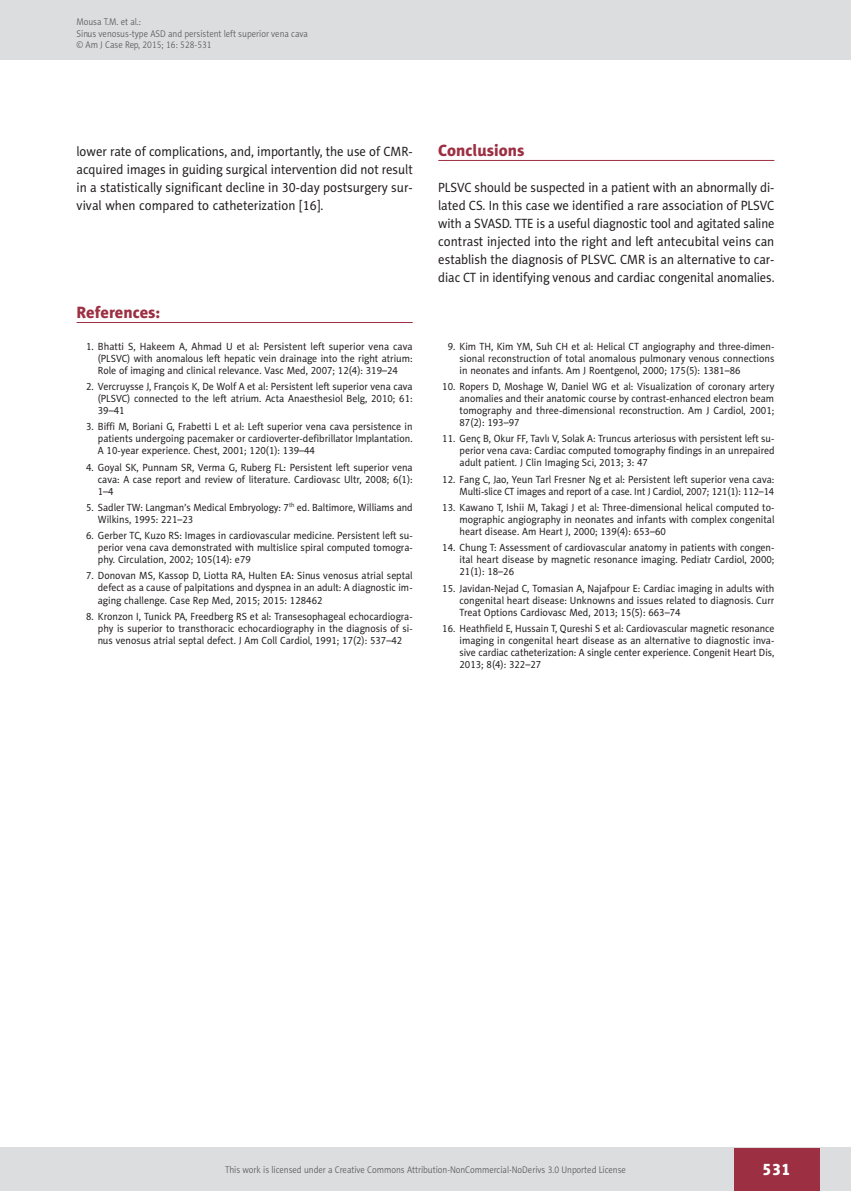
<style>
.page{position:relative;width:851px;height:1191px;background:#fff}
.page>*{position:absolute;margin:0;border:0;box-sizing:border-box;transform-origin:0 0}
.AJCR_Referencje_Tytu{font:16.5px "Naomi Sans EFN Heavy";color:#9d2f42}
.AJCR_Headline_1{font:16.5px "Naomi Sans EFN Heavy";color:#9d2f42}
.t1{font:16.5px "Naomi Sans EFN Heavy";color:#fff}
.AJCR_Body{font:13.5px/18px "Naomi Sans EFN";letter-spacing:-.005em;color:#231f20;text-align:justify;scale:.94 1}
.AJCR_Referencje_punk{font:10.5px/12px "Naomi Sans EFN";color:#231f20;text-align:justify;scale:.95 1}
.AJCR_Referencje_punk-2{font:10.5px/12px "Naomi Sans EFN";color:#231f20;text-align:justify;scale:.94 1}
.AJCR_Referencje_punk-3{font:10.5px/12px "Naomi Sans EFN";color:#231f20;text-align:justify;scale:.96 1}
.t2{font:9.75px/11.2px "Naomi Sans EFN Light";color:#57585a;scale:.9 1}
</style>
<div class="page">
<hr style="left:77px;top:322px;width:335px;height:1px;background:#9d2f42">
<hr style="left:438px;top:160px;width:336px;height:1px;background:#9d2f42">
<div style="left:0;top:1148px;width:850px;height:43px;background:#dcdddf"></div>
<div style="left:733px;top:1147px;width:86px;height:43px;background:#9d2f42"></div>
<div style="left:0;top:0;width:850px;height:60px;background:#dcdddf"></div>
<p class="t2" style="left:77px;top:16px;width:258px">Mousa T.M. et al.:<br>Sinus venosus-type ASD and persistent left superior vena cava © Am J Case Rep, 2015; 16: 528-531</p>
<p class="AJCR_Body" style="left:77px;top:142px;width:359px">lower rate of complications, and, importantly, the use of CMR&shy;acquired images in guiding surgical intervention did not result in a statistically significant decline in 30-day postsurgery sur&shy;vival when compared to catheterization [16].</p>
<p class="AJCR_Referencje_Tytu" style="left:77px;top:302px;width:85px">References:</p>
<p class="AJCR_Referencje_punk-3" style="left:98px;top:340px;width:329px;text-indent:-12px">1. Bhatti S, Hakeem A, Ahmad U et al: Persistent left superior vena cava (PLSVC) with anomalous left hepatic vein drainage into the right atrium:<br>Role of imaging and clinical relevance. Vasc Med, 2007; 12(4): 319–24</p>
<p class="AJCR_Referencje_punk" style="left:98px;top:381px;width:333px;text-indent:-12px">2. Vercruysse J, François K, De Wolf A et al: Persistent left superior vena cava (PLSVC) connected to the left atrium. Acta Anaesthesiol Belg, 2010; 61:<br>39–41</p>
<p class="AJCR_Referencje_punk" style="left:98px;top:421px;width:333px;text-indent:-12px">3. Biffi M, Boriani G, Frabetti L et al: Left superior vena cava persistence in patients undergoing pacemaker or cardioverter-defibrillator Implantation.<br>A 10-year experience. Chest, 2001; 120(1): 139–44</p>
<p class="AJCR_Referencje_punk" style="left:98px;top:461px;width:333px;text-indent:-12px">4. Goyal SK, Punnam SR, Verma G, Ruberg FL: Persistent left superior vena cava: A case report and review of literature. Cardiovasc Ultr, 2008; 6(1):<br>1–4</p>
<p class="AJCR_Referencje_punk" style="left:98px;top:501px;width:333px;text-indent:-12px">5. Sadler TW: Langman’s Medical Embryology: 7<sup>th</sup> ed. Baltimore, Williams and<br>Wilkins, 1995: 221–23</p>
<p class="AJCR_Referencje_punk" style="left:98px;top:530px;width:333px;text-indent:-12px">6. Gerber TC, Kuzo RS: Images in cardiovascular medicine. Persistent left su&shy;perior vena cava demonstrated with multislice spiral computed tomogra&shy;phy. Circulation, 2002; 105(14): e79</p>
<p class="AJCR_Referencje_punk" style="left:98px;top:570px;width:333px;text-indent:-12px">7. Donovan MS, Kassop D, Liotta RA, Hulten EA: Sinus venosus atrial septal defect as a cause of palpitations and dyspnea in an adult: A diagnostic im&shy;aging challenge. Case Rep Med, 2015; 2015: 128462</p>
<p class="AJCR_Referencje_punk" style="left:98px;top:610px;width:333px;text-indent:-12px">8. Kronzon I, Tunick PA, Freedberg RS et al: Transesophageal echocardiogra&shy;phy is superior to transthoracic echocardiography in the diagnosis of si&shy;nus venosus atrial septal defect. J Am Coll Cardiol, 1991; 17(2): 537–42</p>
<p class="AJCR_Headline_1" style="left:438px;top:140px;width:88px">Conclusions</p>
<p class="AJCR_Body" style="left:438px;top:178px;width:359px">PLSVC should be suspected in a patient with an abnormally di&shy;lated CS. In this case we identified a rare association of PLSVC with a SVASD. TTE is a useful diagnostic tool and agitated saline contrast injected into the right and left antecubital veins can establish the diagnosis of PLSVC. CMR is an alternative to car&shy;diac CT in identifying venous and cardiac congenital anomalies.</p>
<p class="AJCR_Referencje_punk" style="left:459px;top:340px;width:333px;text-indent:-12px">9. Kim TH, Kim YM, Suh CH et al: Helical CT angiography and three-dimen&shy;sional reconstruction of total anomalous pulmonary venous connections in neonates and infants. Am J Roentgenol, 2000; 175(5): 1381–86</p>
<p class="AJCR_Referencje_punk" style="left:459px;top:381px;width:333px;text-indent:-17px">10. Ropers D, Moshage W, Daniel WG et al: Visualization of coronary artery anomalies and their anatomic course by contrast-enhanced electron beam tomography and three-dimensional reconstruction. Am J Cardiol, 2001; 87(2): 193–97</p>
<p class="AJCR_Referencje_punk" style="left:459px;top:433px;width:333px;text-indent:-17px">11. Genç B, Okur FF, Tavlı V, Solak A: Truncus arteriosus with persistent left su&shy;perior vena cava: Cardiac computed tomography findings in an unrepaired adult patient. J Clin Imaging Sci, 2013; 3: 47</p>
<p class="AJCR_Referencje_punk" style="left:442px;top:473px;width:351px;text-align:right">12. Fang C, Jao, Yeun Tarl Fresner Ng et al: Persistent left superior vena cava:<br>Multi-slice CT images and report of a case. Int J Cardiol, 2007; 121(1): 112–14</p>
<p class="AJCR_Referencje_punk" style="left:459px;top:501px;width:333px;text-indent:-17px">13. Kawano T, Ishii M, Takagi J et al: Three-dimensional helical computed to&shy;mographic angiography in neonates and infants with complex congenital heart disease. Am Heart J, 2000; 139(4): 653–60</p>
<p class="AJCR_Referencje_punk" style="left:459px;top:542px;width:333px;text-indent:-17px">14. Chung T: Assessment of cardiovascular anatomy in patients with congen&shy;ital heart disease by magnetic resonance imaging. Pediatr Cardiol, 2000; 21(1): 18–26</p>
<p class="AJCR_Referencje_punk" style="left:459px;top:582px;width:333px;text-indent:-17px">15. Javidan-Nejad C, Tomasian A, Najafpour E: Cardiac imaging in adults with congenital heart disease: Unknowns and issues related to diagnosis. Curr Treat Options Cardiovasc Med, 2013; 15(5): 663–74</p>
<p class="AJCR_Referencje_punk-2" style="left:459px;top:622px;width:336px;text-indent:-17px">16. Heathfield E, Hussain T, Qureshi S et al: Cardiovascular magnetic resonance imaging in congenital heart disease as an alternative to diagnostic inva&shy;sive cardiac catheterization: A single center experience. Congenit Heart Dis, 2013; 8(4): 322–27</p>
<p class="t2" style="left:225px;top:1164px;width:447px">This work is licensed under a Creative Commons Attribution-NonCommercial-NoDerivs 3.0 Unported License</p>
<h1 class="t1" style="left:762px;top:1159px;width:30px">531</h1>
</div>
